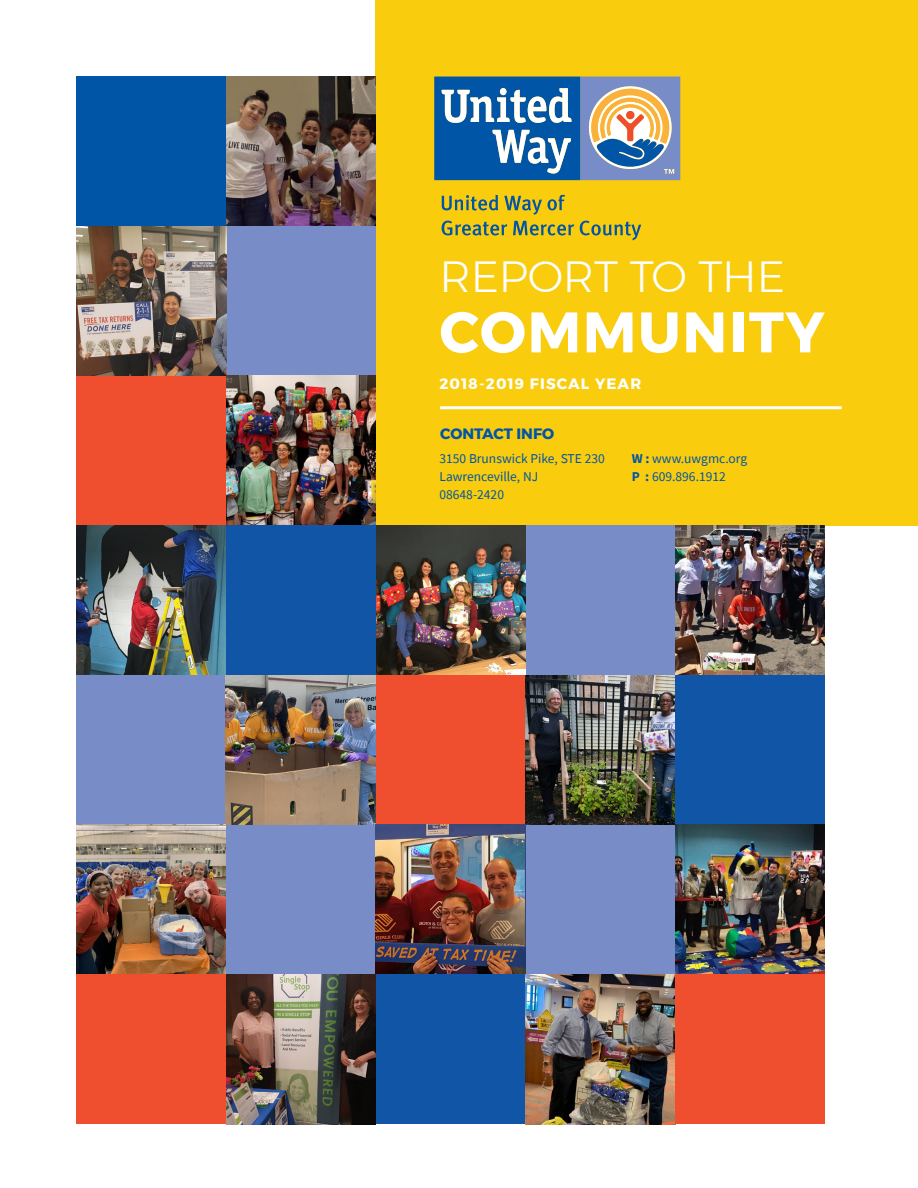
<style>
.page{position:relative;width:918px;height:1188px;background:#fff}
.page>*{position:absolute;margin:0;border:0;box-sizing:border-box;transform-origin:0 0}
.T4{font:700 57px "Montserrat";letter-spacing:.03em;color:#fff}
.T4-2{font:300 43.5px "Montserrat";letter-spacing:-.005em;color:#fff}
.t1{font:700 15px "Montserrat";letter-spacing:.075em;color:#fff}
.t2{font:700 15px "Montserrat";color:#0155a7}
.t3{font:13.5px/18px "Source Sans Pro";color:#0155a7}
.s1{font-weight:700}
</style>
<div class="page">
<div style="left:376px;top:0;width:542px;height:526px;background:#f9cc0d"></div>
<hr style="left:440px;top:406px;width:402px;height:3px;background:#fff">
<svg style="left:434px;top:77px;width:246px;height:103px"></svg>
<svg style="left:442px;top:195px;width:56px;height:15px"></svg>
<svg style="left:504px;top:196px;width:38px;height:19px"></svg>
<svg style="left:548px;top:195px;width:17px;height:15px"></svg>
<svg style="left:442px;top:221px;width:65px;height:15px"></svg>
<svg style="left:513px;top:221px;width:61px;height:15px"></svg>
<svg style="left:580px;top:221px;width:61px;height:19px"></svg>
<div style="left:77px;top:77px;width:149px;height:149px;background:#0155a7"></div>
<img style="left:226px;top:77px;width:150px;height:149px">
<div style="left:226px;top:226px;width:150px;height:150px;background:#788dc7"></div>
<img style="left:77px;top:226px;width:149px;height:150px">
<div style="left:77px;top:376px;width:149px;height:150px;background:#ef4e2f"></div>
<img style="left:226px;top:376px;width:150px;height:150px">
<img style="left:77px;top:526px;width:149px;height:149px">
<div style="left:526px;top:526px;width:149px;height:149px;background:#788dc7"></div>
<img style="left:376px;top:526px;width:149px;height:149px">
<img style="left:675px;top:526px;width:150px;height:149px">
<div style="left:77px;top:675px;width:149px;height:150px;background:#788dc7"></div>
<div style="left:376px;top:675px;width:150px;height:150px;background:#ef4e2f"></div>
<img style="left:226px;top:675px;width:150px;height:150px">
<img style="left:526px;top:675px;width:149px;height:150px">
<div style="left:675px;top:675px;width:150px;height:150px;background:#1156a6"></div>
<div style="left:226px;top:825px;width:150px;height:150px;background:#788dc7"></div>
<img style="left:76px;top:825px;width:150px;height:150px">
<div style="left:526px;top:825px;width:149px;height:150px;background:#788dc7"></div>
<img style="left:376px;top:825px;width:149px;height:150px">
<img style="left:675px;top:825px;width:150px;height:150px">
<div style="left:77px;top:975px;width:149px;height:149px;background:#ef4e2f"></div>
<div style="left:376px;top:975px;width:150px;height:149px;background:#1156a6"></div>
<img style="left:226px;top:975px;width:150px;height:149px">
<img style="left:526px;top:975px;width:149px;height:149px">
<div style="left:675px;top:975px;width:150px;height:149px;background:#ef4e2f"></div>
<div style="left:226px;top:526px;width:150px;height:149px;background:#1156a6"></div>
<p class="T4-2" style="left:440px;top:244px;width:347px">REPORT TO THE</p>
<p class="T4" style="left:440px;top:286px;width:386px">COMMUNITY</p>
<p class="t1" style="left:439px;top:372px;width:203px">2018-2019 FISCAL YEAR</p>
<p class="t2" style="left:440px;top:422px;width:116px">CONTACT INFO</p>
<p class="t3" style="left:439px;top:449px;width:167px">3150 Brunswick Pike, STE 230</p>
<p class="t3" style="left:439px;top:467px;width:100px">Lawrenceville, NJ<br>08648-2420</p>
<p class="t3" style="left:632px;top:449px;width:117px"><span class="s1">W :</span> www.uwgmc.org</p>
<p class="t3" style="left:632px;top:467px;width:96px"><span class="s1">P :</span> 609.896.1912</p>
</div>
